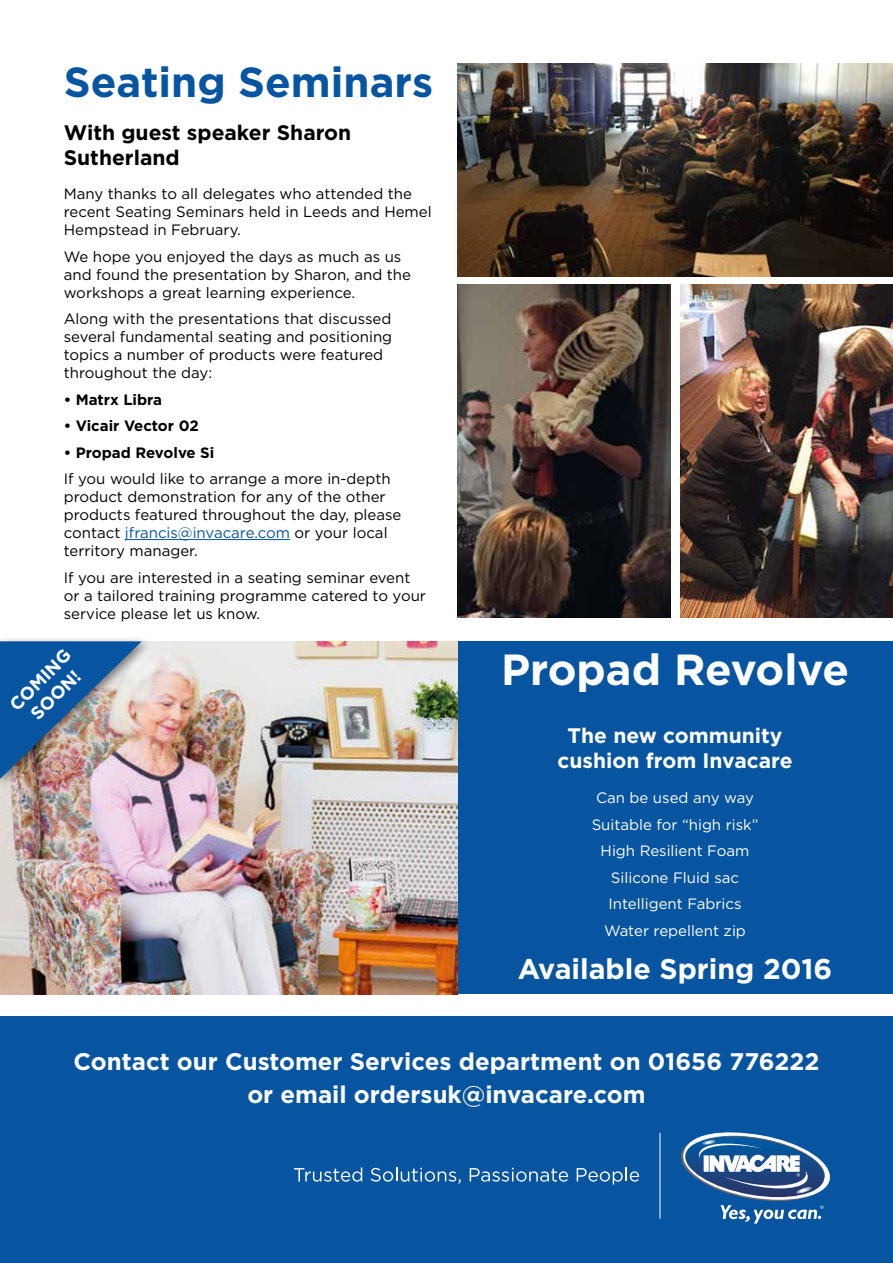
<style>
.page{position:relative;width:893px;height:1263px;background:#fff}
.page>*{position:absolute;margin:0;border:0;box-sizing:border-box;transform-origin:0 0}
.t1{font:700 43.5px "Gotham";color:#fff}
.t2{font:700 42px "Gotham";color:#0755a0}
.t3{font:700 28.5px "Gotham";color:#fff}
.t4{font:700 24px/33px "Gotham";color:#fff;text-align:center}
.t5{font:700 21px/25.2px "Gotham";color:#fff;text-align:center}
.t6{font:700 21px/25.2px "Gotham";color:#000}
.t7{font:700 18px/21.6px "Gotham";color:#fff;text-align:center}
.t8{font:15px/18px "Gotham";color:#000}
.t9{font:15px/26.5px "Gotham";color:#fff;text-align:center}
.t10{font:700 15px "Gotham";color:#000}
.s1{color:#0755a0}
</style>
<div class="page">
<hr style="left:125px;top:539px;width:165px;height:1px;background:#0755a0">
<img style="left:457px;top:285px;width:213px;height:332px">
<img style="left:680px;top:285px;width:213px;height:332px">
<img style="left:457px;top:64px;width:436px;height:212px">
<div style="left:457px;top:641px;width:436px;height:353px;background:#0755a0"></div>
<img style="left:0;top:641px;width:457px;height:353px">
<div style="left:0;top:635px;width:152px;height:154px;background:#000;opacity:.5"></div>
<img style="left:0;top:641px;width:142px;height:138px">
<div style="left:0;top:1016px;width:893px;height:247px;background:#0755a0"></div>
<hr style="left:660px;top:1133px;width:1px;height:85px;background:#fff">
<svg style="left:294px;top:1167px;width:68px;height:15px"></svg>
<svg style="left:371px;top:1167px;width:90px;height:17px"></svg>
<svg style="left:470px;top:1168px;width:98px;height:14px"></svg>
<svg style="left:577px;top:1167px;width:62px;height:17px"></svg>
<svg style="left:681px;top:1132px;width:149px;height:91px"></svg>
<h2 class="t2" style="left:64px;top:55px;width:371px">Seating Seminars</h2>
<h3 class="t6" style="left:64px;top:120px;width:289px">With guest speaker Sharon<br>Sutherland</h3>
<p class="t8" style="left:64px;top:184px;width:369px">Many thanks to all delegates who attended the recent Seating Seminars held in Leeds and Hemel<br>Hempstead in February.</p>
<p class="t8" style="left:64px;top:247px;width:349px">We hope you enjoyed the days as much as us and found the presentation by Sharon, and the workshops a great learning experience.</p>
<p class="t8" style="left:64px;top:309px;width:330px">Along with the presentations that discussed several fundamental seating and positioning topics a number of products were featured throughout the day:</p>
<p class="t10" style="left:64px;top:389px;width:100px">• Matrx Libra</p>
<p class="t10" style="left:64px;top:416px;width:137px">• Vicair Vector 02</p>
<p class="t10" style="left:64px;top:442px;width:152px">• Propad Revolve Si</p>
<p class="t8" style="left:64px;top:469px;width:339px">If you would like to arrange a more in-depth product demonstration for any of the other products featured throughout the day, please contact <span class="s1">jfrancis@invacare.com</span> or your local territory manager.</p>
<p class="t8" style="left:64px;top:568px;width:364px">If you are interested in a seating seminar event or a tailored training programme catered to your service please let us know.</p>
<p class="t7" style="left:5px;top:700px;width:80px;rotate:-45deg">COMING<br>SOON!</p>
<h1 class="t1" style="left:501px;top:640px;width:349px">Propad Revolve</h1>
<h3 class="t5" style="left:557px;top:723px;width:237px">The new community cushion from Invacare</h3>
<p class="t9" style="left:592px;top:784px;width:168px">Can be used any way<br>Suitable for “high risk”<br>High Resilient Foam<br>Silicone Fluid sac<br>Intelligent Fabrics<br>Water repellent zip</p>
<h3 class="t3" style="left:518px;top:949px;width:316px">Available Spring 2016</h3>
<h3 class="t4" style="left:73px;top:1045px;width:747px">Contact our Customer Services department on 01656 776222 or email ordersuk@invacare.com</h3>
</div>
